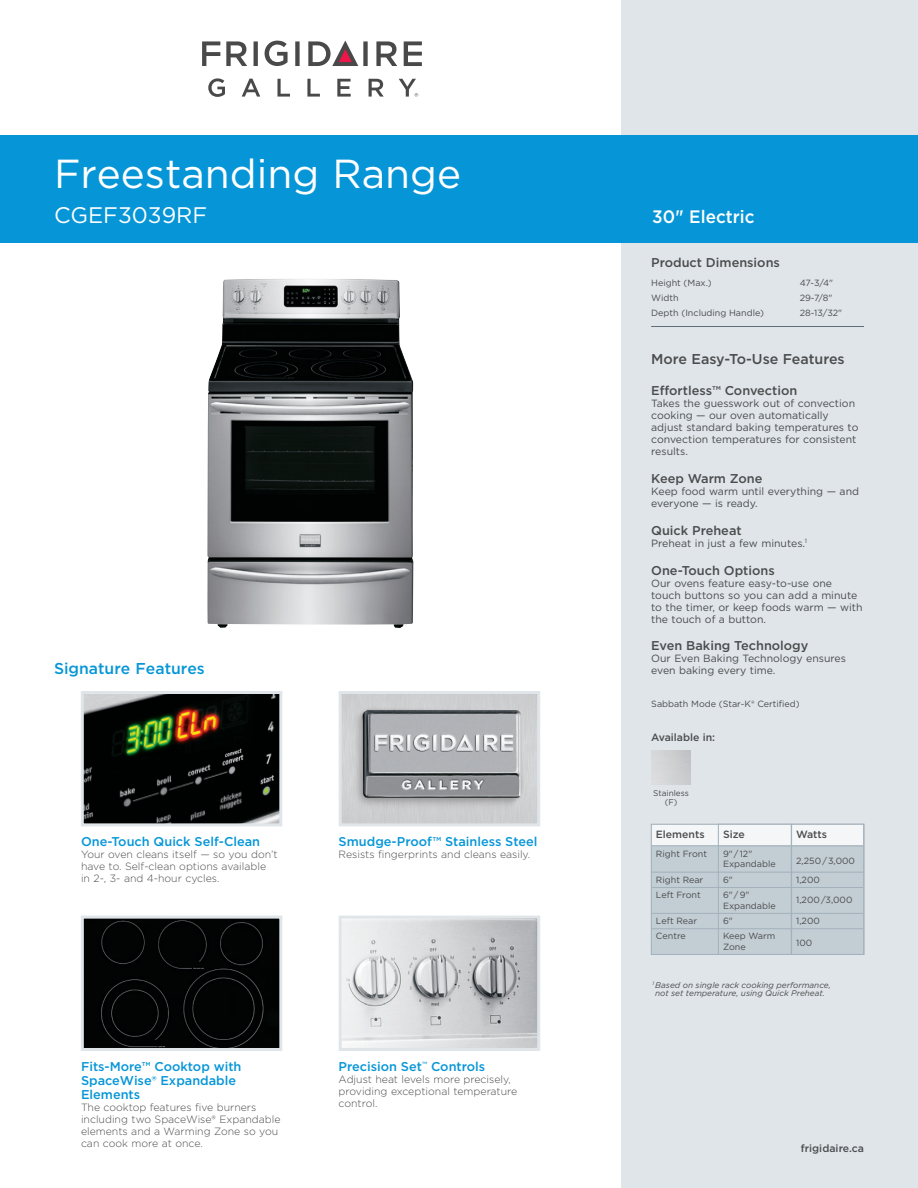
<style>
.page{position:relative;width:918px;height:1188px;background:#fff}
.page>*{position:absolute;margin:0;border:0;box-sizing:border-box;transform-origin:0 0}
.t1{font:40.5px "Gotham";color:#fff}
.t2{font:22.5px "Gotham";color:#fff}
.t3{font:500 18px "Gotham";color:#fff;scale:.95 1}
.t4{font:500 15.75px "Gotham";color:#0696d7}
.t5{font:500 14.25px "Gotham";color:#4b4c4d}
.t6{font:500 12.75px/14.2px "Gotham";color:#0696d7}
.t7{font:500 12.75px "Gotham";color:#4b4c4d}
.t8{font:10.5px/12px "Gotham";color:#4b4c4d}
.t9{font:300 10.5px/12px "Gotham";color:#4b4c4d}
.t10{font:500 10.5px "Gotham";color:#4b4c4d}
.t11{font:9px/15.3px "Gotham";color:#4b4c4d}
.t12{font:italic 8.25px/8.2px "Gotham";color:#4b4c4d;text-align:center}
.t13{font:8.25px/9px "Gotham";color:#4b4c4d;text-align:center}
</style>
<div class="page">
<div style="left:621px;top:0;width:297px;height:1188px;background:#dfe5e9"></div>
<div style="left:0;top:135px;width:918px;height:108px;background:#0696d7"></div>
<hr style="left:651px;top:326px;width:213px;height:1px;background:#5b6f7b">
<svg style="left:208px;top:78px;width:17px;height:19px"></svg>
<svg style="left:242px;top:79px;width:18px;height:18px"></svg>
<svg style="left:277px;top:79px;width:13px;height:18px"></svg>
<svg style="left:307px;top:79px;width:13px;height:18px"></svg>
<svg style="left:337px;top:79px;width:14px;height:18px"></svg>
<svg style="left:369px;top:79px;width:15px;height:18px"></svg>
<svg style="left:265px;top:41px;width:23px;height:25px"></svg>
<svg style="left:404px;top:41px;width:18px;height:25px"></svg>
<svg style="left:202px;top:41px;width:18px;height:25px"></svg>
<svg style="left:226px;top:41px;width:21px;height:25px"></svg>
<svg style="left:254px;top:41px;width:4px;height:25px"></svg>
<svg style="left:295px;top:41px;width:5px;height:25px"></svg>
<svg style="left:376px;top:41px;width:21px;height:25px"></svg>
<svg style="left:308px;top:40px;width:60px;height:26px"></svg>
<svg style="left:399px;top:79px;width:19px;height:18px"></svg>
<img style="left:207px;top:279px;width:207px;height:349px">
<img style="left:85px;top:920px;width:193px;height:127px">
<div style="left:81px;top:916px;width:201px;height:135px;border:3px solid #dfe5e9"></div>
<img style="left:85px;top:695px;width:193px;height:127px">
<div style="left:81px;top:691px;width:201px;height:135px;border:3px solid #dfe5e9"></div>
<img style="left:343px;top:920px;width:193px;height:127px">
<div style="left:339px;top:916px;width:201px;height:135px;border:3px solid #dfe5e9"></div>
<img style="left:343px;top:695px;width:193px;height:127px">
<div style="left:339px;top:691px;width:201px;height:135px;border:3px solid #dfe5e9"></div>
<div style="left:651px;top:824px;width:213px;height:130px;background:#c3cdd4"></div>
<div style="left:651px;top:824px;width:212px;height:22px;background:#f4f6f7"></div>
<hr style="left:651px;top:845px;width:212px;height:1px;background:#a2b1bb">
<hr style="left:651px;top:872px;width:212px;height:1px;background:#a2b1bb">
<hr style="left:651px;top:887px;width:212px;height:1px;background:#a2b1bb">
<hr style="left:651px;top:913px;width:212px;height:1px;background:#a2b1bb">
<hr style="left:651px;top:928px;width:212px;height:1px;background:#a2b1bb">
<div style="left:718px;top:824px;width:73px;height:131px;border:1px solid #a2b1bb"></div>
<div style="left:791px;top:824px;width:73px;height:131px;border:1px solid #a2b1bb"></div>
<h1 class="t1" style="left:54px;top:147px;width:409px">Freestanding Range</h1>
<h2 class="t2" style="left:54px;top:201px;width:155px">CGEF3039RF</h2>
<h3 class="t4" style="left:54px;top:658px;width:152px">Signature Features</h3>
<p class="t6" style="left:81px;top:834px;width:181px">One-Touch Quick Self-Clean</p>
<p class="t9" style="left:81px;top:848px;width:198px">Your oven cleans itself — so you don’t have to. Self-clean options available in 2-, 3- and 4-hour cycles.</p>
<p class="t6" style="left:339px;top:835px;width:200px">Smudge-Proof™ Stainless Steel</p>
<p class="t9" style="left:339px;top:848px;width:193px">Resists fingerprints and cleans easily.</p>
<p class="t6" style="left:81px;top:1059px;width:162px">Fits-More™ Cooktop with<br>SpaceWise® Expandable<br>Elements</p>
<p class="t9" style="left:81px;top:1101px;width:201px">The cooktop features five burners including two SpaceWise® Expandable elements and a Warming Zone so you can cook more at once.</p>
<p class="t6" style="left:339px;top:1059px;width:148px">Precision Set<sup>™</sup> Controls</p>
<p class="t9" style="left:339px;top:1073px;width:180px">Adjust heat levels more precisely, providing exceptional temperature control.</p>
<h3 class="t3" style="left:652px;top:205px;width:109px">30" Electric</h3>
<p class="t7" style="left:651px;top:254px;width:130px">Product Dimensions</p>
<p class="t11" style="left:651px;top:275px;width:62px">Height (Max.)</p>
<p class="t11" style="left:800px;top:275px;width:35px">47-3/4"</p>
<p class="t11" style="left:651px;top:290px;width:29px">Width</p>
<p class="t11" style="left:800px;top:290px;width:34px">29-7/8"</p>
<p class="t11" style="left:651px;top:305px;width:114px">Depth (Including Handle)</p>
<p class="t11" style="left:800px;top:305px;width:44px">28-13/32"</p>
<h3 class="t5" style="left:651px;top:349px;width:195px">More Easy-To-Use Features</h3>
<p class="t7" style="left:651px;top:383px;width:148px">Effortless™ Convection</p>
<p class="t8" style="left:651px;top:397px;width:209px">Takes the guesswork out of convection cooking — our oven automatically adjust standard baking temperatures to convection temperatures for consistent results.</p>
<p class="t7" style="left:651px;top:470px;width:113px">Keep Warm Zone</p>
<p class="t8" style="left:651px;top:485px;width:209px">Keep food warm until everything — and everyone — is ready.</p>
<p class="t7" style="left:651px;top:522px;width:92px">Quick Preheat</p>
<p class="t8" style="left:651px;top:537px;width:157px">Preheat in just a few minutes.<sup>1</sup></p>
<p class="t7" style="left:651px;top:562px;width:125px">One-Touch Options</p>
<p class="t8" style="left:651px;top:577px;width:213px">Our ovens feature easy-to-use one touch buttons so you can add a minute to the timer, or keep foods warm — with the touch of a button.</p>
<p class="t7" style="left:651px;top:638px;width:159px">Even Baking Technology</p>
<p class="t8" style="left:651px;top:652px;width:196px">Our Even Baking Technology ensures even baking every time.</p>
<p class="t11" style="left:651px;top:696px;width:150px">Sabbath Mode (Star-K® Certified)</p>
<p class="t10" style="left:651px;top:730px;width:65px">Available in:</p>
<p class="t13" style="left:653px;top:788px;width:37px">Stainless (F)</p>
<p class="t10" style="left:656px;top:828px;width:50px">Elements</p>
<p class="t11" style="left:656px;top:846px;width:53px">Right Front</p>
<p class="t11" style="left:656px;top:872px;width:49px">Right Rear<br>Left Front</p>
<p class="t11" style="left:656px;top:913px;width:43px">Left Rear<br>Centre</p>
<p class="t10" style="left:723px;top:828px;width:23px">Size</p>
<p class="t11" style="left:723px;top:848px;width:54px;line-height:10.5px">9" / 12"<br>Expandable</p>
<p class="t11" style="left:723px;top:872px;width:28px">6"<br>6" / 9"</p>
<p class="t11" style="left:723px;top:898px;width:54px">Expandable<br>6"<br>Keep Warm</p>
<p class="t11" style="left:723px;top:939px;width:24px">Zone</p>
<p class="t10" style="left:796px;top:828px;width:32px">Watts</p>
<p class="t11" style="left:796px;top:851px;width:60px;line-height:19px">2,250 / 3,000<br>1,200</p>
<p class="t11" style="left:796px;top:892px;width:58px">1,200 /3,000</p>
<p class="t11" style="left:796px;top:913px;width:25px">1,200</p>
<p class="t11" style="left:796px;top:935px;width:18px">100</p>
<p class="t12" style="left:652px;top:981px;width:180px"><sup>1</sup> Based on single rack cooking performance, not set temperature, using Quick Preheat.</p>
<p class="t10" style="left:801px;top:1141px;width:65px">frigidaire.ca</p>
</div>
